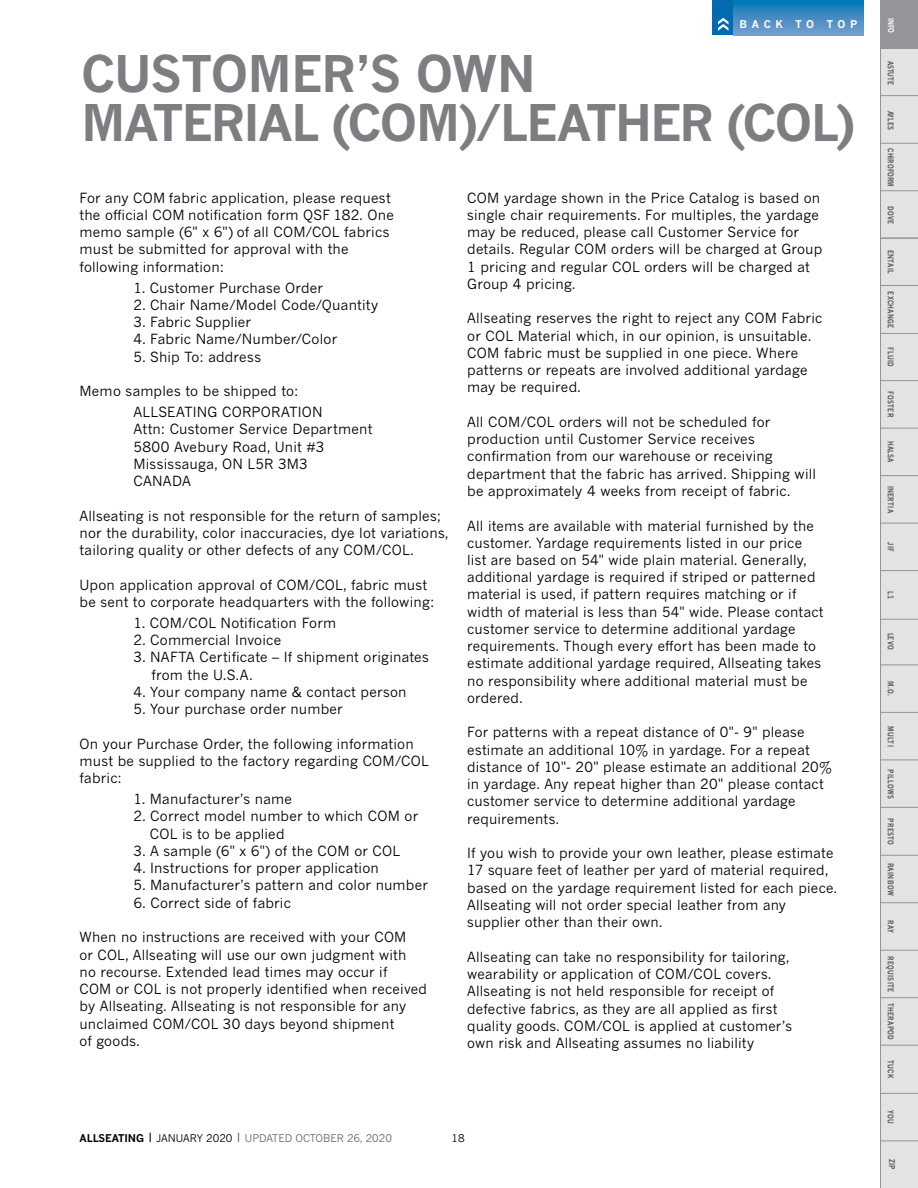
<style>
.page{position:relative;width:918px;height:1188px;background:#fff}
.page>*{position:absolute;margin:0;border:0;box-sizing:border-box;transform-origin:0 0}
.t1{font:700 49.5px/49.5px "News Gothic MT Std";letter-spacing:-.03em;color:#7c7e81}
.t2{font:13.8px/17.2px "News Gothic MT Std";letter-spacing:.015em;color:#000}
.t3{font:10.5px "News Gothic MT Std";color:#67686b}
.t4{font:700 10.5px "News Gothic MT Std";letter-spacing:.44em;color:#fff}
.t5{font:10.5px "News Gothic MT Std";color:#000}
.t6{font:700 7.8px "News Gothic MT Std";letter-spacing:.05em;color:#58595b;scale:.8 1}
.t7{font:700 7.8px "News Gothic MT Std";color:#58595b;scale:.8 1}
.t8{font:700 7.8px "News Gothic MT Std";color:#fff;scale:.8 1}
.s1{font-weight:700;color:#000}
.s2{font-weight:700;font-size:9.75px;color:#000}
.s3{color:#000}
.s4{font-weight:700;font-size:9.75px}
</style>
<div class="page">
<svg style="left:733px;top:0;width:131px;height:35px"></svg>
<div style="left:713px;top:0;width:20px;height:35px;background:#006caf"></div>
<svg style="left:718px;top:18px;width:11px;height:13px"></svg>
<div style="left:881px;top:0;width:37px;height:1188px;background:#e2e3e4"></div>
<hr style="left:880px;top:0;width:1px;height:1188px;background:#939598">
<hr style="left:881px;top:1093px;width:37px;height:1px;background:#939598">
<hr style="left:881px;top:1140px;width:37px;height:1px;background:#939598">
<hr style="left:881px;top:1045px;width:37px;height:1px;background:#939598">
<hr style="left:881px;top:997px;width:37px;height:1px;background:#939598">
<hr style="left:881px;top:950px;width:37px;height:1px;background:#939598">
<hr style="left:881px;top:902px;width:37px;height:1px;background:#939598">
<hr style="left:881px;top:855px;width:37px;height:1px;background:#939598">
<hr style="left:881px;top:760px;width:37px;height:1px;background:#939598">
<hr style="left:881px;top:807px;width:37px;height:1px;background:#939598">
<hr style="left:881px;top:712px;width:37px;height:1px;background:#939598">
<hr style="left:881px;top:665px;width:37px;height:1px;background:#939598">
<hr style="left:881px;top:570px;width:37px;height:1px;background:#939598">
<hr style="left:881px;top:619px;width:37px;height:1px;background:#939598">
<hr style="left:881px;top:523px;width:37px;height:1px;background:#939598">
<hr style="left:881px;top:475px;width:37px;height:1px;background:#939598">
<hr style="left:881px;top:428px;width:37px;height:1px;background:#939598">
<hr style="left:881px;top:380px;width:37px;height:1px;background:#939598">
<hr style="left:881px;top:333px;width:37px;height:1px;background:#939598">
<hr style="left:881px;top:285px;width:37px;height:1px;background:#939598">
<hr style="left:881px;top:238px;width:37px;height:1px;background:#939598">
<hr style="left:881px;top:190px;width:37px;height:1px;background:#939598">
<hr style="left:881px;top:143px;width:37px;height:1px;background:#939598">
<hr style="left:881px;top:95px;width:37px;height:1px;background:#939598">
<div style="left:880px;top:0;width:38px;height:49px;background:#939598"></div>
<p class="t4" style="left:740px;top:18px;width:119px">BACK TO TOP</p>
<h1 class="t1" style="left:81px;top:48px;width:776px">CUSTOMER’S OWN<br>MATERIAL (COM)/LEATHER (COL)</h1>
<p class="t2" style="left:80px;top:189px;width:316px">For any COM fabric application, please request the official COM notification form QSF 182. One memo sample (6" x 6") of all COM/COL fabrics must be submitted for approval with the following information:</p>
<p class="t2" style="left:134px;top:279px;width:191px">1. Customer Purchase Order</p>
<p class="t2" style="left:134px;top:296px;width:246px">2. Chair Name/Model Code/Quantity</p>
<p class="t2" style="left:134px;top:313px;width:119px">3. Fabric Supplier</p>
<p class="t2" style="left:134px;top:331px;width:205px">4. Fabric Name/Number/Color</p>
<p class="t2" style="left:134px;top:348px;width:129px">5. Ship To: address</p>
<p class="t2" style="left:134px;top:380px;width:191px;line-height:21px;text-indent:-54px">Memo samples to be shipped to:<br>ALLSEATING CORPORATION</p>
<p class="t2" style="left:134px;top:421px;width:240px">Attn: Customer Service Department<br>5800 Avebury Road, Unit #3<br>Mississauga, ON L5R 3M3<br>CANADA</p>
<p class="t2" style="left:80px;top:507px;width:370px">Allseating is not responsible for the return of samples; nor the durability, color inaccuracies, dye lot variations, tailoring quality or other defects of any COM/COL.</p>
<p class="t2" style="left:80px;top:576px;width:356px">Upon application approval of COM/COL, fabric must be sent to corporate headquarters with the following:</p>
<p class="t2" style="left:134px;top:614px;width:204px">1. COM/COL Notification Form</p>
<p class="t2" style="left:134px;top:631px;width:149px">2. Commercial Invoice</p>
<p class="t2" style="left:151px;top:649px;width:279px;text-indent:-18px">3. NAFTA Certificate – If shipment originates from the U.S.A.</p>
<p class="t2" style="left:134px;top:683px;width:275px">4. Your company name &amp; contact person</p>
<p class="t2" style="left:134px;top:700px;width:211px">5. Your purchase order number</p>
<p class="t2" style="left:80px;top:735px;width:351px">On your Purchase Order, the following information must be supplied to the factory regarding COM/COL fabric:</p>
<p class="t2" style="left:134px;top:790px;width:160px">1. Manufacturer’s name</p>
<p class="t2" style="left:150px;top:807px;width:270px;text-indent:-16px">2. Correct model number to which COM or<br>COL is to be applied</p>
<p class="t2" style="left:133px;top:842px;width:268px">3. A sample (6" x 6") of the COM or COL</p>
<p class="t2" style="left:133px;top:859px;width:247px">4. Instructions for proper application</p>
<p class="t2" style="left:133px;top:877px;width:296px">5. Manufacturer’s pattern and color number</p>
<p class="t2" style="left:133px;top:894px;width:159px">6. Correct side of fabric</p>
<p class="t2" style="left:80px;top:928px;width:349px">When no instructions are received with your COM<br>or COL, Allseating will use our own judgment with<br>no recourse. Extended lead times may occur if<br>COM or COL is not properly identified when received by Allseating. Allseating is not responsible for any unclaimed COM/COL 30 days beyond shipment<br>of goods.</p>
<p class="t2" style="left:467px;top:189px;width:357px">COM yardage shown in the Price Catalog is based on single chair requirements. For multiples, the yardage may be reduced, please call Customer Service for details. Regular COM orders will be charged at Group 1 pricing and regular COL orders will be charged at Group 4 pricing.</p>
<p class="t2" style="left:467px;top:310px;width:357px">Allseating reserves the right to reject any COM Fabric or COL Material which, in our opinion, is unsuitable.<br>COM fabric must be supplied in one piece. Where patterns or repeats are involved additional yardage may be required.</p>
<p class="t2" style="left:467px;top:413px;width:350px">All COM/COL orders will not be scheduled for production until Customer Service receives confirmation from our warehouse or receiving department that the fabric has arrived. Shipping will be approximately 4 weeks from receipt of fabric.</p>
<p class="t2" style="left:467px;top:517px;width:358px">All items are available with material furnished by the customer. Yardage requirements listed in our price list are based on 54" wide plain material. Generally, additional yardage is required if striped or patterned material is used, if pattern requires matching or if width of material is less than 54" wide. Please contact customer service to determine additional yardage requirements. Though every effort has been made to estimate additional yardage required, Allseating takes no responsibility where additional material must be ordered.</p>
<p class="t2" style="left:467px;top:724px;width:366px">For patterns with a repeat distance of 0"- 9" please estimate an additional 10% in yardage. For a repeat distance of 10"- 20" please estimate an additional 20% in yardage. Any repeat higher than 20" please contact customer service to determine additional yardage requirements.</p>
<p class="t2" style="left:467px;top:844px;width:371px">If you wish to provide your own leather, please estimate 17 square feet of leather per yard of material required, based on the yardage requirement listed for each piece.<br>Allseating will not order special leather from any supplier other than their own.</p>
<p class="t2" style="left:467px;top:948px;width:326px">Allseating can take no responsibility for tailoring, wearability or application of COM/COL covers.<br>Allseating is not held responsible for receipt of defective fabrics, as they are all applied as first quality goods. COM/COL is applied at customer’s own risk and Allseating assumes no liability</p>
<p class="t3" style="left:80px;top:1132px;width:314px"><span class="s1">ALLSEATING</span> <span class="s2">|</span> <span class="s3">JANUARY 2020</span> <span class="s4">|</span> UPDATED OCTOBER 26, 2020</p>
<p class="t5" style="left:452px;top:1132px;width:15px">18</p>
<p class="t8" style="left:896px;top:18px;width:21px;rotate:90deg">INFO</p>
<p class="t6" style="left:895px;top:61px;width:32px;rotate:90deg">ASTUTE</p>
<p class="t6" style="left:895px;top:111px;width:25px;rotate:90deg">AYLES</p>
<p class="t7" style="left:895px;top:148px;width:50px;rotate:90deg">CHIROFORM</p>
<p class="t6" style="left:895px;top:206px;width:23px;rotate:90deg">DOVE</p>
<p class="t6" style="left:895px;top:250px;width:31px;rotate:90deg">ENTAIL</p>
<p class="t6" style="left:895px;top:291px;width:48px;rotate:90deg">EXCHANGE</p>
<p class="t6" style="left:895px;top:347px;width:26px;rotate:90deg">FLUID</p>
<p class="t6" style="left:895px;top:391px;width:33px;rotate:90deg">FOSTER</p>
<p class="t6" style="left:895px;top:441px;width:27px;rotate:90deg">HALSA</p>
<p class="t6" style="left:895px;top:486px;width:36px;rotate:90deg">INERTIA</p>
<p class="t6" style="left:895px;top:542px;width:13px;rotate:90deg">JIF</p>
<p class="t6" style="left:895px;top:591px;width:11px;rotate:90deg">L1</p>
<p class="t6" style="left:895px;top:633px;width:23px;rotate:90deg">LEVO</p>
<p class="t6" style="left:895px;top:681px;width:20px;rotate:90deg">M.O.</p>
<p class="t6" style="left:895px;top:726px;width:28px;rotate:90deg">MULTI</p>
<p class="t6" style="left:895px;top:769px;width:38px;rotate:90deg">PILLOWS</p>
<p class="t6" style="left:895px;top:818px;width:35px;rotate:90deg">PRESTO</p>
<p class="t6" style="left:895px;top:863px;width:42px;rotate:90deg">RAINBOW</p>
<p class="t6" style="left:895px;top:920px;width:18px;rotate:90deg">RAY</p>
<p class="t6" style="left:895px;top:956px;width:46px;rotate:90deg">REQUISITE</p>
<p class="t6" style="left:895px;top:1003px;width:48px;rotate:90deg">THERAPOD</p>
<p class="t6" style="left:895px;top:1060px;width:24px;rotate:90deg">TUCK</p>
<p class="t6" style="left:895px;top:1110px;width:19px;rotate:90deg">YOU</p>
<p class="t6" style="left:897px;top:1159px;width:15px;rotate:90deg">ZIP</p>
</div>
